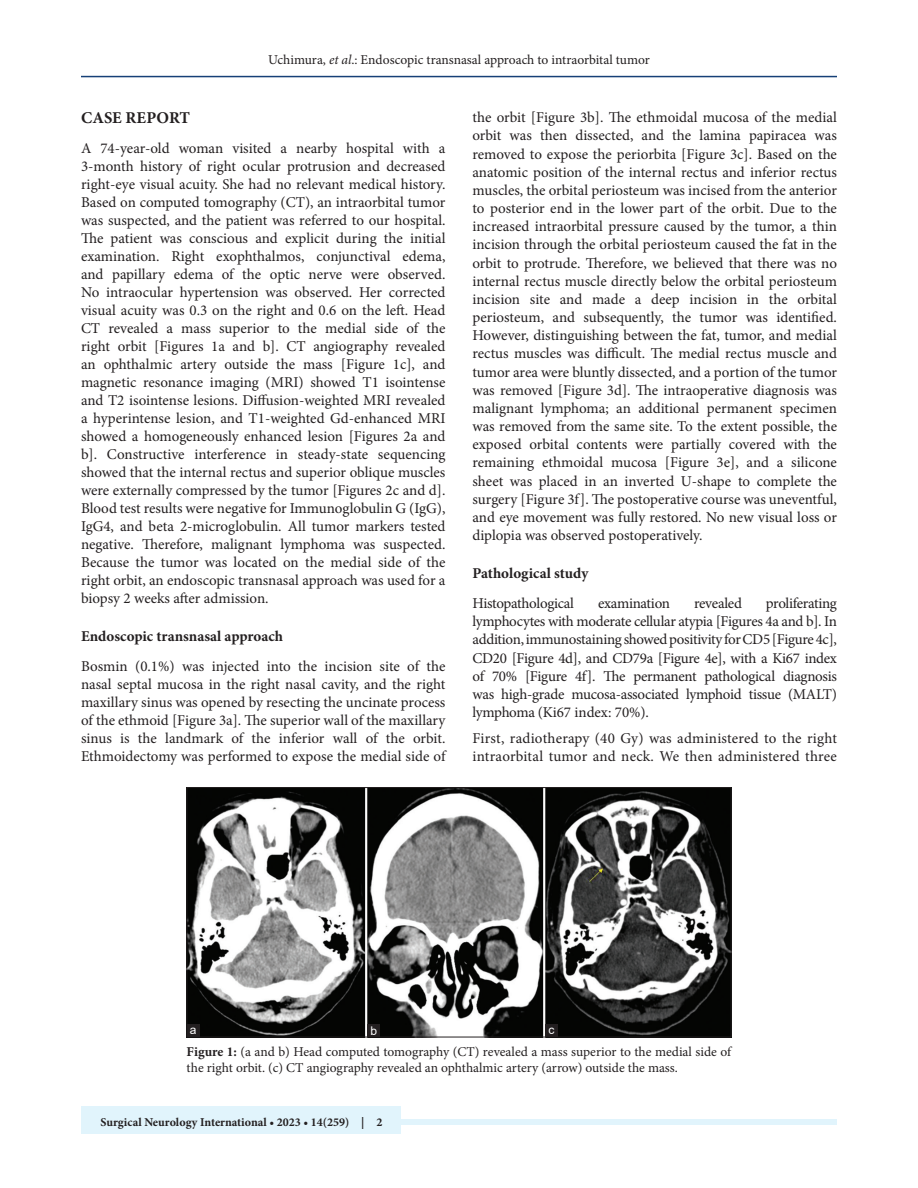
<style>
.page{position:relative;width:918px;height:1188px;background:#fff}
.page>*{position:absolute;margin:0;border:0;box-sizing:border-box;transform-origin:0 0}
.t1{font:700 16.5px "Minion Pro";letter-spacing:.005em;color:#231f20}
.TX{font:15px/18px "Minion Pro";color:#231f20;text-align:justify}
.t2{font:700 15px "Minion Pro";color:#231f20}
.TX-2{font:15px "Minion Pro";letter-spacing:-.02em;color:#231f20}
.FGC{font:13.5px/16.5px "Minion Pro";color:#231f20}
.JF{font:700 12px "Minion Pro";color:#231f20}
.LABEL{font:12px "Arial";color:#fff}
.s1{font-style:italic}
.s2{font-weight:700}
</style>
<div class="page">
<hr style="left:81px;top:76px;width:756px;height:1px;background:#164077">
<div style="left:81px;top:1119px;width:756px;height:6px;background:#e1f4fc"></div>
<div style="left:81px;top:1106px;width:319px;height:28px;background:#e1f4fc"></div>
<img style="left:189px;top:789px;width:540px;height:246px">
<div style="left:187px;top:787px;width:544px;height:250px;border:1px solid #231f20"></div>
<div style="left:545px;top:1024px;width:13px;height:13px;background:#231f20"></div>
<div style="left:368px;top:1024px;width:12px;height:13px;background:#231f20"></div>
<div style="left:187px;top:1024px;width:13px;height:13px;background:#231f20"></div>
<p class="FGC" style="left:268px;top:51px;width:383px">Uchimura, <span class="s1">et al</span>.: Endoscopic transnasal approach to intraorbital tumor</p>
<h1 class="t1" style="left:81px;top:106px;width:111px">CASE REPORT</h1>
<p class="TX" style="left:81px;top:140px;width:366px">A 74-year-old woman visited a nearby hospital with a 3-month history of right ocular protrusion and decreased right-eye visual acuity. She had no relevant medical history.<br>Based on computed tomography (CT), an intraorbital tumor was suspected, and the patient was referred to our hospital.<br>The patient was conscious and explicit during the initial examination. Right exophthalmos, conjunctival edema, and papillary edema of the optic nerve were observed.<br>No intraocular hypertension was observed. Her corrected visual acuity was 0.3 on the right and 0.6 on the left. Head CT revealed a mass superior to the medial side of the right orbit [Figures 1a and b]. CT angiography revealed an ophthalmic artery outside the mass [Figure 1c], and magnetic resonance imaging (MRI) showed T1 isointense and T2 isointense lesions. Diffusion-weighted MRI revealed a hyperintense lesion, and T1-weighted Gd-enhanced MRI showed a homogeneously enhanced lesion [Figures 2a and b]. Constructive interference in steady-state sequencing showed that the internal rectus and superior oblique muscles were externally compressed by the tumor [Figures 2c and d].<br>Blood test results were negative for Immunoglobulin G (IgG), IgG4, and beta 2-microglobulin. All tumor markers tested negative. Therefore, malignant lymphoma was suspected.<br>Because the tumor was located on the medial side of the right orbit, an endoscopic transnasal approach was used for a biopsy 2 weeks after admission.</p>
<h2 class="t2" style="left:81px;top:626px;width:204px">Endoscopic transnasal approach</h2>
<p class="TX" style="left:81px;top:657px;width:366px">Bosmin (0.1%) was injected into the incision site of the nasal septal mucosa in the right nasal cavity, and the right maxillary sinus was opened by resecting the uncinate process of the ethmoid [Figure 3a]. The superior wall of the maxillary sinus is the landmark of the inferior wall of the orbit.<br>Ethmoidectomy was performed to expose the medial side of</p>
<p class="TX" style="left:472px;top:108px;width:366px">the orbit [Figure 3b]. The ethmoidal mucosa of the medial orbit was then dissected, and the lamina papiracea was removed to expose the periorbita [Figure 3c]. Based on the anatomic position of the internal rectus and inferior rectus muscles, the orbital periosteum was incised from the anterior to posterior end in the lower part of the orbit. Due to the increased intraorbital pressure caused by the tumor, a thin incision through the orbital periosteum caused the fat in the orbit to protrude. Therefore, we believed that there was no internal rectus muscle directly below the orbital periosteum incision site and made a deep incision in the orbital periosteum, and subsequently, the tumor was identified.<br>However, distinguishing between the fat, tumor, and medial rectus muscles was difficult. The medial rectus muscle and tumor area were bluntly dissected, and a portion of the tumor was removed [Figure 3d]. The intraoperative diagnosis was malignant lymphoma; an additional permanent specimen was removed from the same site. To the extent possible, the exposed orbital contents were partially covered with the remaining ethmoidal mucosa [Figure 3e], and a silicone sheet was placed in an inverted U-shape to complete the surgery [Figure 3f]. The postoperative course was uneventful, and eye movement was fully restored. No new visual loss or diplopia was observed postoperatively.</p>
<h2 class="t2" style="left:472px;top:562px;width:117px">Pathological study</h2>
<p class="TX-2" style="left:472px;top:593px;width:103px">Histopathological</p>
<p class="TX-2" style="left:598px;top:593px;width:74px">examination</p>
<p class="TX" style="left:694px;top:594px;width:49px">revealed</p>
<p class="TX" style="left:472px;top:594px;width:366px;text-indent:293px">proliferating lymphocytes with moderate cellular atypia [Figures 4a and b]. In addition, immunostaining showed positivity for CD5 [Figure 4c], CD20 [Figure 4d], and CD79a [Figure 4e], with a Ki67 index of 70% [Figure 4f]. The permanent pathological diagnosis was high-grade mucosa-associated lymphoid tissue (MALT) lymphoma (Ki67 index: 70%).</p>
<p class="TX" style="left:473px;top:729px;width:366px">First, radiotherapy (40 Gy) was administered to the right intraorbital tumor and neck. We then administered three</p>
<p class="LABEL" style="left:190px;top:1021px;width:8px">a</p>
<p class="LABEL" style="left:371px;top:1022px;width:8px">b</p>
<p class="LABEL" style="left:548px;top:1021px;width:7px">c</p>
<p class="FGC" style="left:187px;top:1043px;width:546px"><span class="s2">Figure 1:</span> (a and b) Head computed tomography (CT) revealed a mass superior to the medial side of the right orbit. (c) CT angiography revealed an ophthalmic artery (arrow) outside the mass.</p>
<p class="JF" style="left:100px;top:1113px;width:284px">Surgical Neurology International • 2023 • 14(259) | 2</p>
</div>
